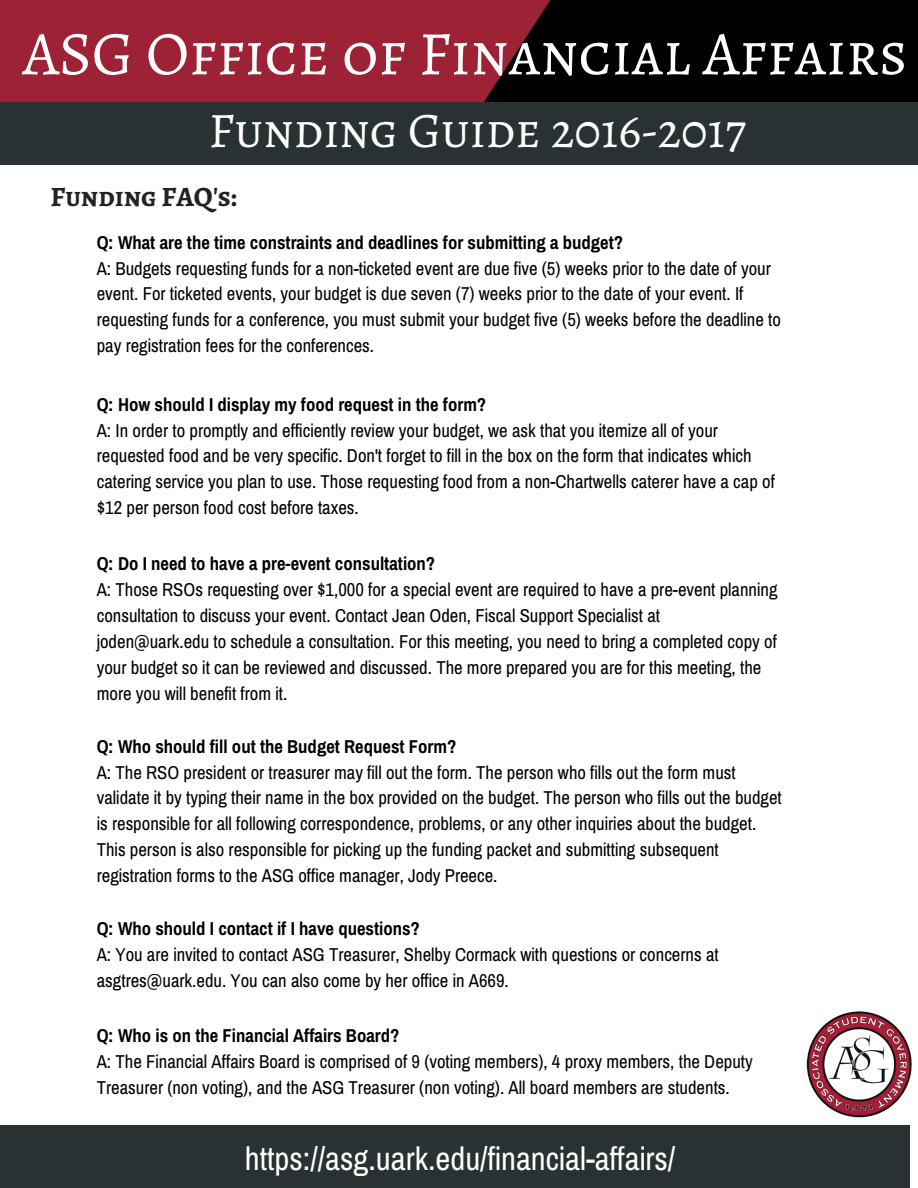
<style>
.page{position:relative;width:918px;height:1188px;background:#fff}
.page>*{position:absolute;margin:0;border:0;box-sizing:border-box;transform-origin:0 0}
.t1{font:62.25px "Alegreya SC";color:#fff}
.t2{font:49.8px "Alegreya SC";color:#fff}
.t3{font:32.7px "Archivo Narrow";color:#fff}
.t4{font:700 28.05px "Alegreya SC";color:#222}
.t5{font:18.75px/25.8px "Archivo Narrow";color:#000}
.t6{font:700 18.75px "Archivo Narrow";color:#000}
</style>
<div class="page">
<div style="left:0;top:0;width:724px;height:124px;background:#9d2235"></div>
<div style="left:471px;top:0;width:447px;height:126px;background:#000"></div>
<svg style="left:471px;top:0;width:80px;height:102px"></svg>
<div style="left:0;top:102px;width:918px;height:63px;background:#293133"></div>
<img style="left:807px;top:1011px;width:105px;height:106px">
<div style="left:0;top:1125px;width:909px;height:63px;background:#293133"></div>
<h1 class="t1" style="left:23px;top:11px;width:886px">ASG Office of Financial Affairs</h1>
<h2 class="t2" style="left:209px;top:97px;width:539px">Funding Guide 2016-2017</h2>
<h3 class="t4" style="left:51px;top:177px;width:189px">Funding FAQ's:</h3>
<p class="t6" style="left:97px;top:231px;width:528px">Q: What are the time constraints and deadlines for submitting a budget?</p>
<p class="t5" style="left:97px;top:255px;width:686px">A: Budgets requesting funds for a non-ticketed event are due five (5) weeks prior to the date of your event. For ticketed events, your budget is due seven (7) weeks prior to the date of your event. If requesting funds for a conference, you must submit your budget five (5) weeks before the deadline to pay registration fees for the conferences.</p>
<p class="t6" style="left:97px;top:393px;width:391px">Q: How should I display my food request in the form?</p>
<p class="t5" style="left:97px;top:417px;width:680px">A: In order to promptly and efficiently review your budget, we ask that you itemize all of your requested food and be very specific. Don't forget to fill in the box on the form that indicates which catering service you plan to use. Those requesting food from a non-Chartwells caterer have a cap of $12 per person food cost before taxes.</p>
<p class="t6" style="left:97px;top:553px;width:340px">Q: Do I need to have a pre-event consultation?</p>
<p class="t5" style="left:97px;top:577px;width:682px">A: Those RSOs requesting over $1,000 for a special event are required to have a pre-event planning consultation to discuss your event. Contact Jean Oden, Fiscal Support Specialist at<br>joden@uark.edu to schedule a consultation. For this meeting, you need to bring a completed copy of your budget so it can be reviewed and discussed. The more prepared you are for this meeting, the more you will benefit from it.</p>
<p class="t6" style="left:97px;top:735px;width:361px">Q: Who should fill out the Budget Request Form?</p>
<p class="t5" style="left:97px;top:759px;width:687px">A: The RSO president or treasurer may fill out the form. The person who fills out the form must validate it by typing their name in the box provided on the budget. The person who fills out the budget is responsible for all following correspondence, problems, or any other inquiries about the budget.<br>This person is also responsible for picking up the funding packet and submitting subsequent registration forms to the ASG office manager, Jody Preece.</p>
<p class="t6" style="left:97px;top:917px;width:325px">Q: Who should I contact if I have questions?</p>
<p class="t5" style="left:97px;top:941px;width:624px">A: You are invited to contact ASG Treasurer, Shelby Cormack with questions or concerns at asgtres@uark.edu. You can also come by her office in A669.</p>
<p class="t6" style="left:97px;top:1024px;width:304px">Q: Who is on the Financial Affairs Board?</p>
<p class="t5" style="left:97px;top:1048px;width:658px">A: The Financial Affairs Board is comprised of 9 (voting members), 4 proxy members, the Deputy<br>Treasurer (non voting), and the ASG Treasurer (non voting). All board members are students.</p>
<h3 class="t3" style="left:245px;top:1139px;width:432px">https://asg.uark.edu/financial-affairs/</h3>
</div>
